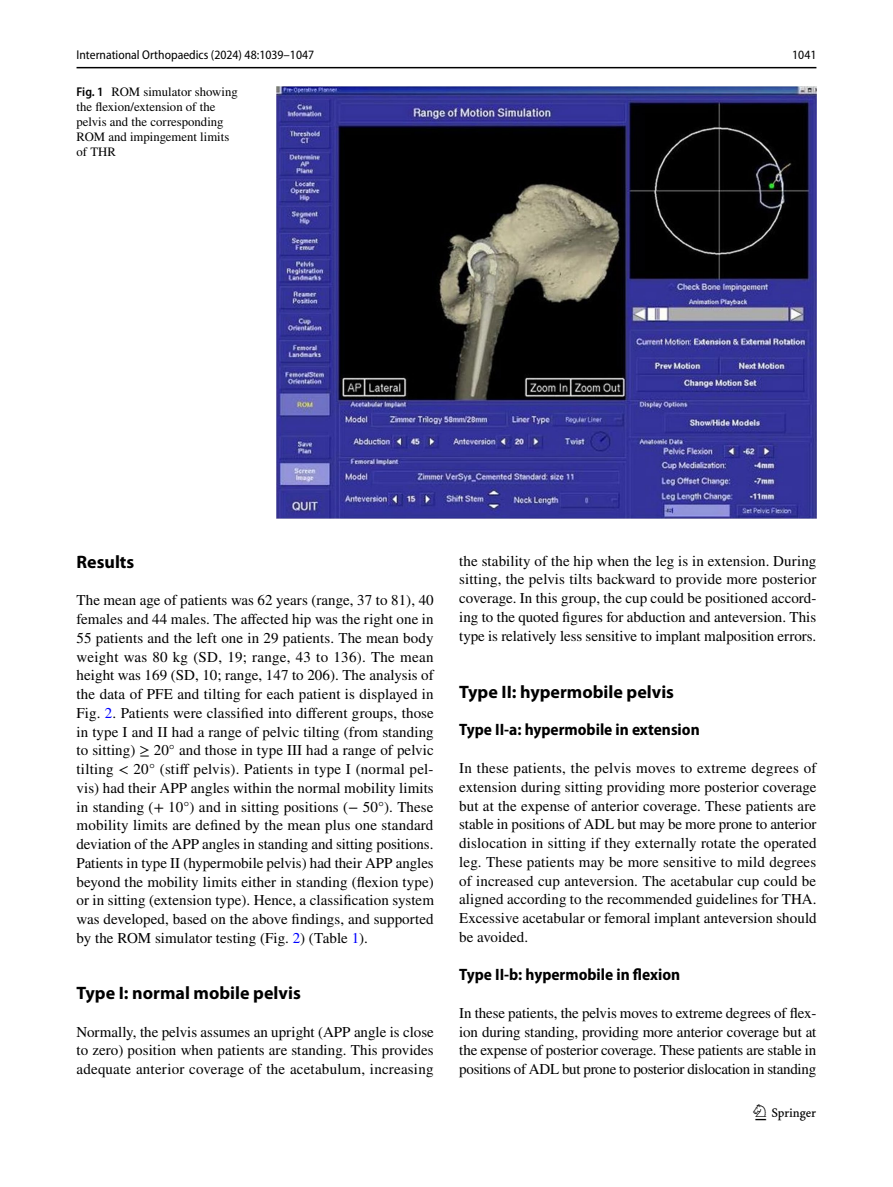
<style>
.page{position:relative;width:893px;height:1187px;background:#fff}
.page>*{position:absolute;margin:0;border:0;box-sizing:border-box;transform-origin:0 0}
.t1{font:22.5px "Springnew Regular 3";color:#000}
.t2{font:700 18px "Myriad Pro";color:#000}
.t3{font:700 semi-condensed 16.5px "Myriad Pro";color:#000}
.t4{font:15px/18.8px "STIX";letter-spacing:.005em;color:#000;text-align:justify}
.t5{font:12.75px/15px "STIX";color:#000}
.t6{font:semi-condensed 12.75px "Myriad Pro";color:#000}
.s1{font-family:"Myriad Pro";font-weight:600;font-stretch:semi-condensed}
.s2{color:#00f}
</style>
<div class="page">
<hr style="left:77px;top:67px;width:739px;height:1px;background:#000">
<img style="left:276px;top:87px;width:540px;height:431px">
<p class="t6" style="left:77px;top:48px;width:239px">International Orthopaedics (2024) 48:1039–1047</p>
<p class="t6" style="left:792px;top:48px;width:26px">1041</p>
<p class="t5" style="left:77px;top:85px;width:163px"><span class="s1">Fig. 1</span> ROM simulator showing the flexion/extension of the pelvis and the corresponding<br>ROM and impingement limits of THR</p>
<p class="t2" style="left:77px;top:550px;width:59px">Results</p>
<p class="t4" style="left:77px;top:591px;width:359px">The mean age of patients was 62 years (range, 37 to 81), 40 females and 44 males. The affected hip was the right one in 55 patients and the left one in 29 patients. The mean body weight was 80 kg (SD, 19; range, 43 to 136). The mean height was 169 (SD, 10; range, 147 to 206). The analysis of the data of PFE and tilting for each patient is displayed in Fig. <span class="s2">2</span>. Patients were classified into different groups, those in type I and II had a range of pelvic tilting (from standing to sitting) ≥ 20° and those in type III had a range of pelvic tilting &lt; 20° (stiff pelvis). Patients in type I (normal pel&shy;vis) had their APP angles within the normal mobility limits in standing (+ 10°) and in sitting positions (− 50°). These mobility limits are defined by the mean plus one standard deviation of the APP angles in standing and sitting positions.<br>Patients in type II (hypermobile pelvis) had their APP angles beyond the mobility limits either in standing (flexion type) or in sitting (extension type). Hence, a classification system was developed, based on the above findings, and supported by the ROM simulator testing (Fig. <span class="s2">2</span>) (Table <span class="s2">1</span>).</p>
<p class="t2" style="left:77px;top:981px;width:226px">Type I: normal mobile pelvis</p>
<p class="t4" style="left:77px;top:1023px;width:359px">Normally, the pelvis assumes an upright (APP angle is close to zero) position when patients are standing. This provides adequate anterior coverage of the acetabulum, increasing</p>
<p class="t4" style="left:459px;top:552px;width:359px">the stability of the hip when the leg is in extension. During sitting, the pelvis tilts backward to provide more posterior coverage. In this group, the cup could be positioned accord&shy;ing to the quoted figures for abduction and anteversion. This type is relatively less sensitive to implant malposition errors.</p>
<p class="t2" style="left:459px;top:680px;width:216px">Type II: hypermobile pelvis</p>
<p class="t3" style="left:459px;top:720px;width:242px">Type II‑a: hypermobile in extension</p>
<p class="t4" style="left:459px;top:759px;width:359px">In these patients, the pelvis moves to extreme degrees of extension during sitting providing more posterior coverage but at the expense of anterior coverage. These patients are stable in positions of ADL but may be more prone to anterior dislocation in sitting if they externally rotate the operated leg. These patients may be more sensitive to mild degrees of increased cup anteversion. The acetabular cup could be aligned according to the recommended guidelines for THA.<br>Excessive acetabular or femoral implant anteversion should be avoided.</p>
<p class="t3" style="left:459px;top:965px;width:222px">Type II‑b: hypermobile in flexion</p>
<p class="t4" style="left:459px;top:1004px;width:359px">In these patients, the pelvis moves to extreme degrees of flex&shy;ion during standing, providing more anterior coverage but at the expense of posterior coverage. These patients are stable in positions of ADL but prone to posterior dislocation in standing</p>
<h1 class="t1" style="left:755px;top:1104px;width:62px">1 3</h1>
</div>
